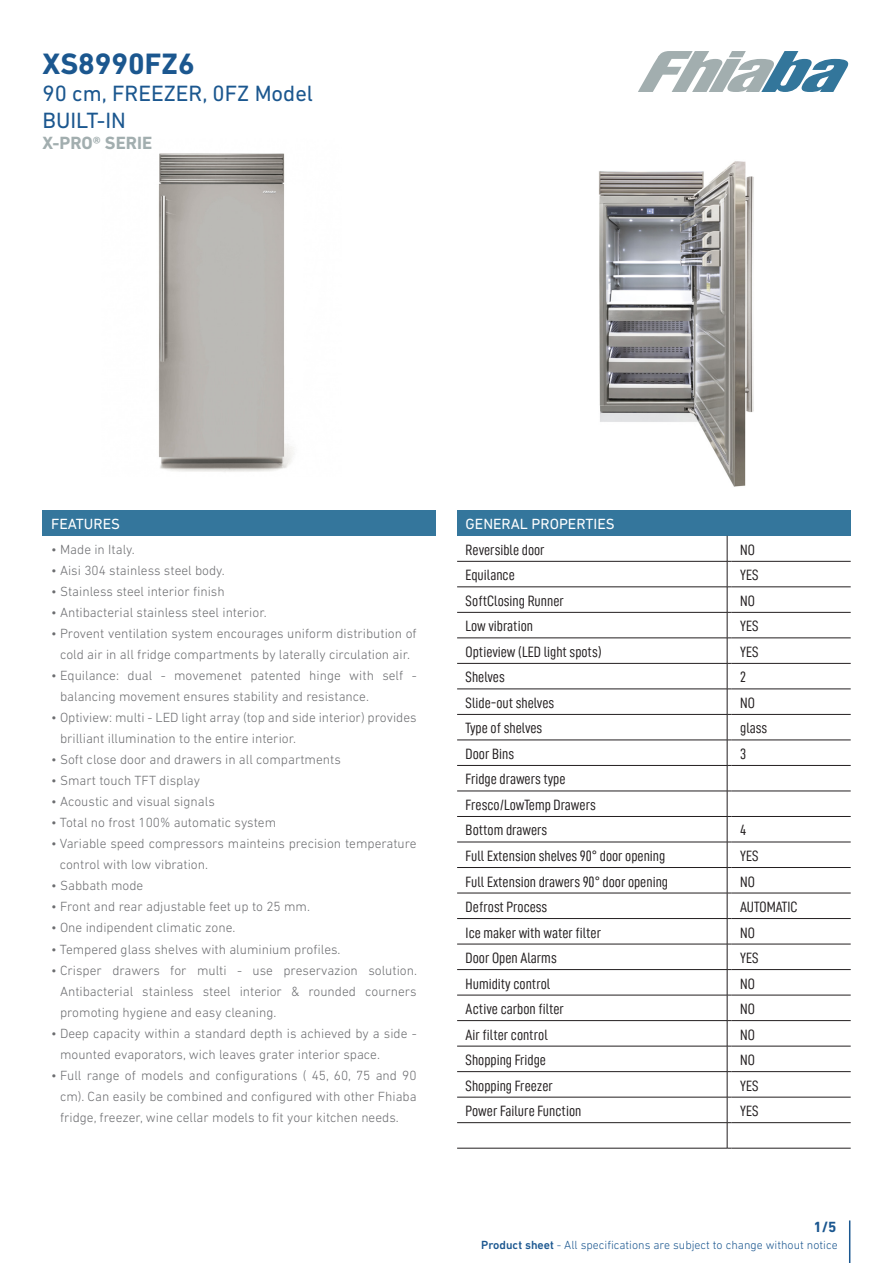
<style>
.page{position:relative;width:893px;height:1263px;background:#fff}
.page>*{position:absolute;margin:0;border:0;box-sizing:border-box;transform-origin:0 0}
.Product_code{font:700 30px "DIN Next LT Pro";color:#1b578f}
.Sigla{font:22.5px "DIN Next LT Pro";color:#1b578f}
.Serie{font:700 18px "DIN Next LT Pro";color:#a2aeaf}
.Lable_tabelle{font:15px "D DIN Condensed";color:#231f20}
.Titolo_fascioni_blu{font:15px "DIN Next LT Pro";color:#fff}
.t1{font:700 15px "DIN Next LT Pro";color:#1b5790}
.Testo_FEATURES{font:300 13.5px/21px "DIN Next LT Pro";color:#6c6d70}
.t2{font:300 12px "DIN Next LT Pro";color:#1b5790}
.s1{font-weight:500}
</style>
<div class="page">
<hr style="left:849px;top:1220px;width:1px;height:43px;background:#1b5790">
<svg style="left:638px;top:51px;width:211px;height:41px"></svg>
<img style="left:158px;top:153px;width:136px;height:319px">
<img style="left:599px;top:161px;width:155px;height:326px">
<div style="left:457px;top:510px;width:394px;height:26px;background:#34769c"></div>
<hr style="left:457px;top:561px;width:270px;height:1px;background:#231f20">
<hr style="left:732px;top:561px;width:119px;height:1px;background:#231f20">
<hr style="left:457px;top:587px;width:270px;height:1px;background:#231f20">
<hr style="left:732px;top:587px;width:119px;height:1px;background:#231f20">
<hr style="left:457px;top:612px;width:270px;height:1px;background:#231f20">
<hr style="left:732px;top:612px;width:119px;height:1px;background:#231f20">
<hr style="left:457px;top:638px;width:270px;height:1px;background:#231f20">
<hr style="left:732px;top:638px;width:119px;height:1px;background:#231f20">
<hr style="left:457px;top:663px;width:270px;height:1px;background:#231f20">
<hr style="left:732px;top:663px;width:119px;height:1px;background:#231f20">
<hr style="left:457px;top:689px;width:270px;height:1px;background:#231f20">
<hr style="left:732px;top:689px;width:119px;height:1px;background:#231f20">
<hr style="left:457px;top:714px;width:270px;height:1px;background:#231f20">
<hr style="left:732px;top:714px;width:119px;height:1px;background:#231f20">
<hr style="left:457px;top:740px;width:270px;height:1px;background:#231f20">
<hr style="left:732px;top:740px;width:119px;height:1px;background:#231f20">
<hr style="left:457px;top:765px;width:270px;height:1px;background:#231f20">
<hr style="left:732px;top:765px;width:119px;height:1px;background:#231f20">
<hr style="left:457px;top:791px;width:270px;height:1px;background:#231f20">
<hr style="left:732px;top:791px;width:119px;height:1px;background:#231f20">
<hr style="left:457px;top:816px;width:270px;height:1px;background:#231f20">
<hr style="left:732px;top:816px;width:119px;height:1px;background:#231f20">
<hr style="left:457px;top:842px;width:270px;height:1px;background:#231f20">
<hr style="left:732px;top:842px;width:119px;height:1px;background:#231f20">
<hr style="left:457px;top:918px;width:270px;height:1px;background:#231f20">
<hr style="left:732px;top:918px;width:119px;height:1px;background:#231f20">
<hr style="left:457px;top:944px;width:270px;height:1px;background:#231f20">
<hr style="left:732px;top:944px;width:119px;height:1px;background:#231f20">
<hr style="left:457px;top:969px;width:270px;height:1px;background:#231f20">
<hr style="left:732px;top:969px;width:119px;height:1px;background:#231f20">
<hr style="left:457px;top:995px;width:270px;height:1px;background:#231f20">
<hr style="left:732px;top:995px;width:119px;height:1px;background:#231f20">
<hr style="left:457px;top:1020px;width:270px;height:1px;background:#231f20">
<hr style="left:732px;top:1020px;width:119px;height:1px;background:#231f20">
<hr style="left:457px;top:1046px;width:270px;height:1px;background:#231f20">
<hr style="left:732px;top:1046px;width:119px;height:1px;background:#231f20">
<hr style="left:457px;top:1071px;width:270px;height:1px;background:#231f20">
<hr style="left:732px;top:1071px;width:119px;height:1px;background:#231f20">
<hr style="left:457px;top:1097px;width:270px;height:1px;background:#231f20">
<hr style="left:732px;top:1097px;width:119px;height:1px;background:#231f20">
<hr style="left:457px;top:1148px;width:270px;height:1px;background:#231f20">
<hr style="left:732px;top:1148px;width:119px;height:1px;background:#231f20">
<hr style="left:457px;top:867px;width:270px;height:1px;background:#231f20">
<hr style="left:732px;top:867px;width:119px;height:1px;background:#231f20">
<hr style="left:457px;top:893px;width:270px;height:1px;background:#231f20">
<hr style="left:732px;top:893px;width:119px;height:1px;background:#231f20">
<hr style="left:457px;top:1122px;width:270px;height:1px;background:#231f20">
<svg style="left:727px;top:536px;width:5px;height:613px"></svg>
<hr style="left:732px;top:1122px;width:119px;height:1px;background:#231f20">
<div style="left:43px;top:510px;width:393px;height:26px;background:#34769c"></div>
<p class="Product_code" style="left:43px;top:46px;width:154px">XS8990FZ6</p>
<p class="Sigla" style="left:43px;top:80px;width:272px">90 cm, FREEZER, 0FZ Model</p>
<p class="Sigla" style="left:43px;top:107px;width:85px">BUILT-IN</p>
<p class="Serie" style="left:43px;top:132px;width:111px">X-PRO® SERIE</p>
<p class="Titolo_fascioni_blu" style="left:51px;top:515px;width:71px">FEATURES</p>
<p class="Testo_FEATURES" style="left:51px;top:539px;width:85px">• Made in Italy.</p>
<p class="Testo_FEATURES" style="left:51px;top:560px;width:175px">• Aisi 304 stainless steel body.</p>
<p class="Testo_FEATURES" style="left:51px;top:581px;width:175px">• Stainless steel interior finish</p>
<p class="Testo_FEATURES" style="left:51px;top:602px;width:217px">• Antibacterial stainless steel interior.</p>
<p class="Testo_FEATURES" style="left:51px;top:623px;width:367px;text-align:center">• Provent ventilation system encourages uniform distribution of cold air in all fridge compartments by laterally circulation air.</p>
<p class="Testo_FEATURES" style="left:60px;top:665px;width:358px;text-indent:-9px">• Equilance: dual - movemenet patented hinge with self - balancing movement ensures stability and resistance.</p>
<p class="Testo_FEATURES" style="left:60px;top:707px;width:358px;text-indent:-9px">• Optiview: multi - LED light array (top and side interior) provides brilliant illumination to the entire interior.</p>
<p class="Testo_FEATURES" style="left:51px;top:749px;width:291px">• Soft close door and drawers in all compartments</p>
<p class="Testo_FEATURES" style="left:51px;top:770px;width:151px">• Smart touch TFT display</p>
<p class="Testo_FEATURES" style="left:51px;top:791px;width:165px">• Acoustic and visual signals</p>
<p class="Testo_FEATURES" style="left:51px;top:812px;width:227px">• Total no frost 100% automatic system</p>
<p class="Testo_FEATURES" style="left:60px;top:833px;width:359px;text-indent:-9px">• Variable speed compressors mainteins precision temperature control with low vibration.</p>
<p class="Testo_FEATURES" style="left:51px;top:875px;width:94px">• Sabbath mode</p>
<p class="Testo_FEATURES" style="left:51px;top:896px;width:260px">• Front and rear adjustable feet up to 25 mm.</p>
<p class="Testo_FEATURES" style="left:51px;top:917px;width:186px">• One indipendent climatic zone.</p>
<p class="Testo_FEATURES" style="left:51px;top:938px;width:291px">• Tempered glass shelves with aluminium profiles.</p>
<p class="Testo_FEATURES" style="left:60px;top:959px;width:358px;text-align:justify;text-indent:-9px">• Crisper drawers for multi - use preservazion solution.<br>Antibacterial stainless steel interior &amp; rounded courners promoting hygiene and easy cleaning.</p>
<p class="Testo_FEATURES" style="left:60px;top:1022px;width:358px;text-indent:-9px">• Deep capacity within a standard depth is achieved by a side - mounted evaporators, wich leaves grater interior space.</p>
<p class="Testo_FEATURES" style="left:60px;top:1064px;width:358px;text-align:justify;text-indent:-9px">• Full range of models and configurations ( 45, 60, 75 and 90 cm). Can easily be combined and configured with other Fhiaba fridge, freezer, wine cellar models to fit your kitchen needs.</p>
<p class="Titolo_fascioni_blu" style="left:466px;top:515px;width:151px">GENERAL PROPERTIES</p>
<p class="Lable_tabelle" style="left:466px;top:541px;width:80px">Reversible door</p>
<p class="Lable_tabelle" style="left:740px;top:541px;width:16px">NO</p>
<p class="Lable_tabelle" style="left:466px;top:567px;width:51px">Equilance</p>
<p class="Lable_tabelle" style="left:740px;top:567px;width:20px">YES</p>
<p class="Lable_tabelle" style="left:466px;top:592px;width:100px">SoftClosing Runner</p>
<p class="Lable_tabelle" style="left:740px;top:592px;width:16px">NO</p>
<p class="Lable_tabelle" style="left:466px;top:618px;width:69px">Low vibration</p>
<p class="Lable_tabelle" style="left:740px;top:618px;width:20px">YES</p>
<p class="Lable_tabelle" style="left:466px;top:643px;width:138px">Optieview (LED light spots)</p>
<p class="Lable_tabelle" style="left:740px;top:643px;width:20px">YES</p>
<p class="Lable_tabelle" style="left:466px;top:669px;width:41px">Shelves</p>
<p class="Lable_tabelle" style="left:740px;top:669px;width:7px">2</p>
<p class="Lable_tabelle" style="left:466px;top:694px;width:90px">Slide-out shelves</p>
<p class="Lable_tabelle" style="left:740px;top:694px;width:16px">NO</p>
<p class="Lable_tabelle" style="left:466px;top:720px;width:78px">Type of shelves</p>
<p class="Lable_tabelle" style="left:740px;top:720px;width:29px">glass</p>
<p class="Lable_tabelle" style="left:466px;top:745px;width:50px">Door Bins</p>
<p class="Lable_tabelle" style="left:740px;top:745px;width:8px">3</p>
<p class="Lable_tabelle" style="left:466px;top:771px;width:101px">Fridge drawers type</p>
<p class="Lable_tabelle" style="left:466px;top:796px;width:132px">Fresco/LowTemp Drawers</p>
<p class="Lable_tabelle" style="left:466px;top:822px;width:83px">Bottom drawers</p>
<p class="Lable_tabelle" style="left:740px;top:822px;width:8px">4</p>
<p class="Lable_tabelle" style="left:466px;top:847px;width:201px">Full Extension shelves 90° door opening</p>
<p class="Lable_tabelle" style="left:740px;top:847px;width:20px">YES</p>
<p class="Lable_tabelle" style="left:466px;top:873px;width:204px">Full Extension drawers 90° door opening</p>
<p class="Lable_tabelle" style="left:740px;top:873px;width:16px">NO</p>
<p class="Lable_tabelle" style="left:466px;top:899px;width:83px">Defrost Process</p>
<p class="Lable_tabelle" style="left:740px;top:899px;width:59px">AUTOMATIC</p>
<p class="Lable_tabelle" style="left:466px;top:924px;width:137px">Ice maker with water filter</p>
<p class="Lable_tabelle" style="left:740px;top:924px;width:16px">NO</p>
<p class="Lable_tabelle" style="left:466px;top:950px;width:93px">Door Open Alarms</p>
<p class="Lable_tabelle" style="left:740px;top:950px;width:20px">YES</p>
<p class="Lable_tabelle" style="left:466px;top:975px;width:86px">Humidity control</p>
<p class="Lable_tabelle" style="left:740px;top:975px;width:16px">NO</p>
<p class="Lable_tabelle" style="left:466px;top:1001px;width:100px">Active carbon filter</p>
<p class="Lable_tabelle" style="left:740px;top:1001px;width:16px">NO</p>
<p class="Lable_tabelle" style="left:466px;top:1026px;width:84px">Air filter control</p>
<p class="Lable_tabelle" style="left:740px;top:1026px;width:16px">NO</p>
<p class="Lable_tabelle" style="left:466px;top:1052px;width:82px">Shopping Fridge</p>
<p class="Lable_tabelle" style="left:740px;top:1052px;width:16px">NO</p>
<p class="Lable_tabelle" style="left:466px;top:1077px;width:89px">Shopping Freezer</p>
<p class="Lable_tabelle" style="left:740px;top:1077px;width:20px">YES</p>
<p class="Lable_tabelle" style="left:466px;top:1103px;width:117px">Power Failure Function</p>
<p class="Lable_tabelle" style="left:740px;top:1103px;width:20px">YES</p>
<p class="t1" style="left:813px;top:1218px;width:25px">1/5</p>
<p class="t2" style="left:481px;top:1238px;width:358px"><span class="s1">Product sheet</span> - All specifications are subject to change without notice</p>
</div>
